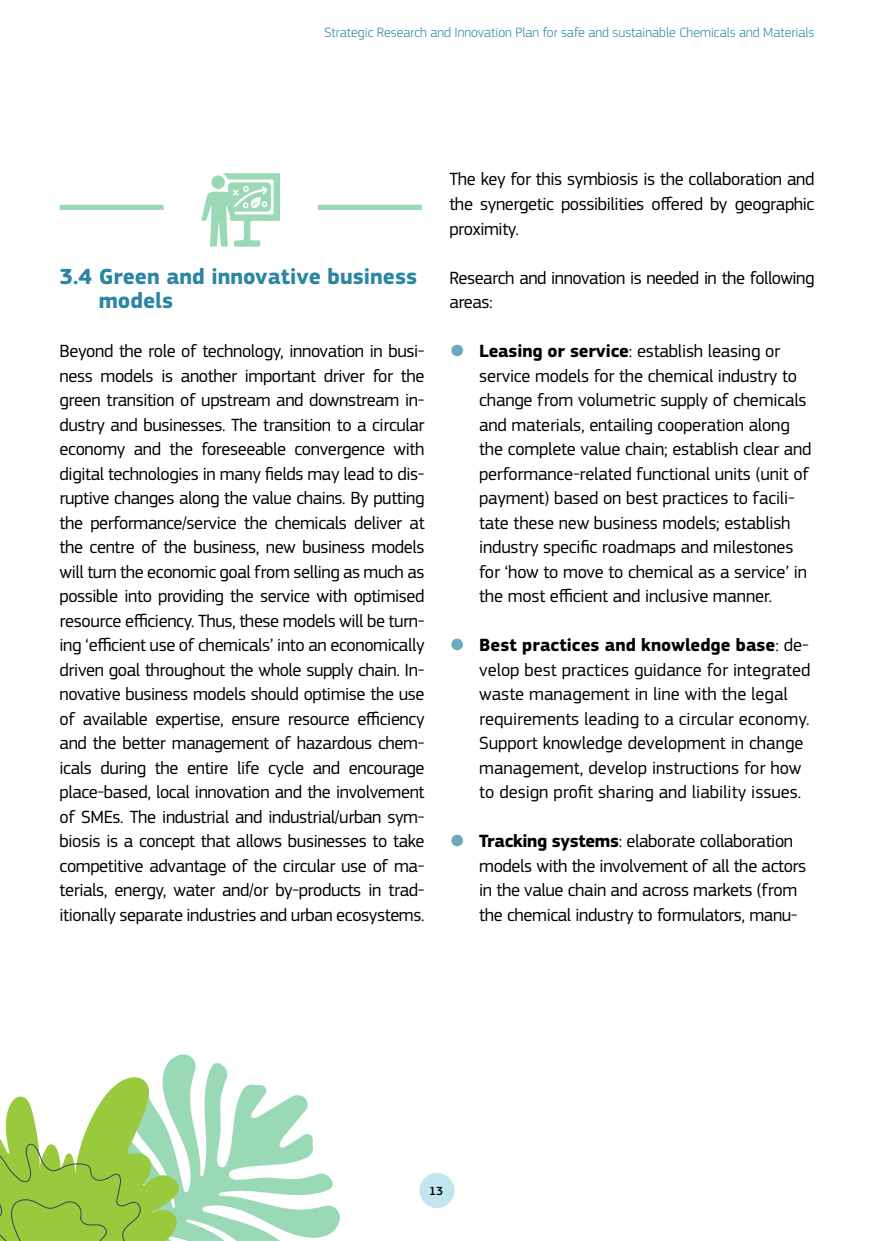
<style>
.page{position:relative;width:874px;height:1241px;background:#fff}
.page>*{position:absolute;margin:0;border:0;box-sizing:border-box;transform-origin:0 0}
.t1{font:700 22.75px/24.5px "EC Square Sans Pro";color:#2b85a3}
.t2{font:18.38px/24.5px "EC Square Sans Pro";letter-spacing:-.01em;color:#000}
.t3{font:300 14px "EC Square Sans Pro";color:#2b85a3}
.t4{font:500 12.25px "EC Square Sans Pro";color:#000}
.s1{color:#6ba9bf}
.s2{font-weight:700}
</style>
<div class="page">
<div style="left:419px;top:1172px;width:35px;height:35px;background:#c2e6ed;border-radius:50%"></div>
<svg style="left:163px;top:1054px;width:177px;height:186px"></svg>
<svg style="left:0;top:1074px;width:181px;height:166px"></svg>
<div style="left:60px;top:205px;width:104px;height:5px;background:#99d9b5"></div>
<div style="left:317px;top:205px;width:105px;height:5px;background:#99d9b5"></div>
<svg style="left:201px;top:173px;width:79px;height:74px"></svg>
<p class="t3" style="left:324px;top:25px;width:491px">Strategic Research and Innovation Plan for safe and sustainable Chemicals and Materials</p>
<p class="t1" style="left:99px;top:264px;width:320px;text-indent:-39px">3.4 Green and innovative business models</p>
<p class="t2" style="left:60px;top:339px;width:366px;text-align:justify">Beyond the role of technology, innovation in busi&shy;ness models is another important driver for the green transition of upstream and downstream in&shy;dustry and businesses. The transition to a circular economy and the foreseeable convergence with digital technologies in many fields may lead to dis&shy;ruptive changes along the value chains. By putting the performance/service the chemicals deliver at the centre of the business, new business models will turn the economic goal from selling as much as possible into providing the service with optimised resource efficiency. Thus, these models will be turn&shy;ing ‘efficient use of chemicals’ into an economically driven goal throughout the whole supply chain. In&shy;novative business models should optimise the use of available expertise, ensure resource efficiency and the better management of hazardous chem&shy;icals during the entire life cycle and encourage place-based, local innovation and the involvement of SMEs. The industrial and industrial/urban sym&shy;biosis is a concept that allows businesses to take competitive advantage of the circular use of ma&shy;terials, energy, water and/or by-products in trad&shy;itionally separate industries and urban ecosystems.</p>
<p class="t2" style="left:449px;top:167px;width:366px;text-align:justify">The key for this symbiosis is the collaboration and the synergetic possibilities offered by geographic proximity.</p>
<p class="t2" style="left:449px;top:265px;width:366px">Research and innovation is needed in the following areas:</p>
<p class="t2" style="left:479px;top:339px;width:333px;text-indent:-30px"><span class="s1">●</span> <span class="s2">Leasing or service</span>: establish leasing or service models for the chemical industry to change from volumetric supply of chemicals and materials, entailing cooperation along the complete value chain; establish clear and performance-related functional units (unit of payment) based on best practices to facili&shy;tate these new business models; establish industry specific roadmaps and milestones for ‘how to move to chemical as a service’ in the most efficient and inclusive manner.</p>
<p class="t2" style="left:479px;top:633px;width:333px;text-indent:-30px"><span class="s1">●</span> <span class="s2">Best practices and knowledge base</span>: de&shy;velop best practices guidance for integrated waste management in line with the legal requirements leading to a circular economy.<br>Support knowledge development in change management, develop instructions for how to design profit sharing and liability issues.</p>
<p class="t2" style="left:479px;top:829px;width:328px;text-indent:-30px"><span class="s1">●</span> <span class="s2">Tracking systems</span>: elaborate collaboration models with the involvement of all the actors in the value chain and across markets (from the chemical industry to formulators, manu-</p>
<p class="t4" style="left:429px;top:1183px;width:16px">13</p>
</div>
